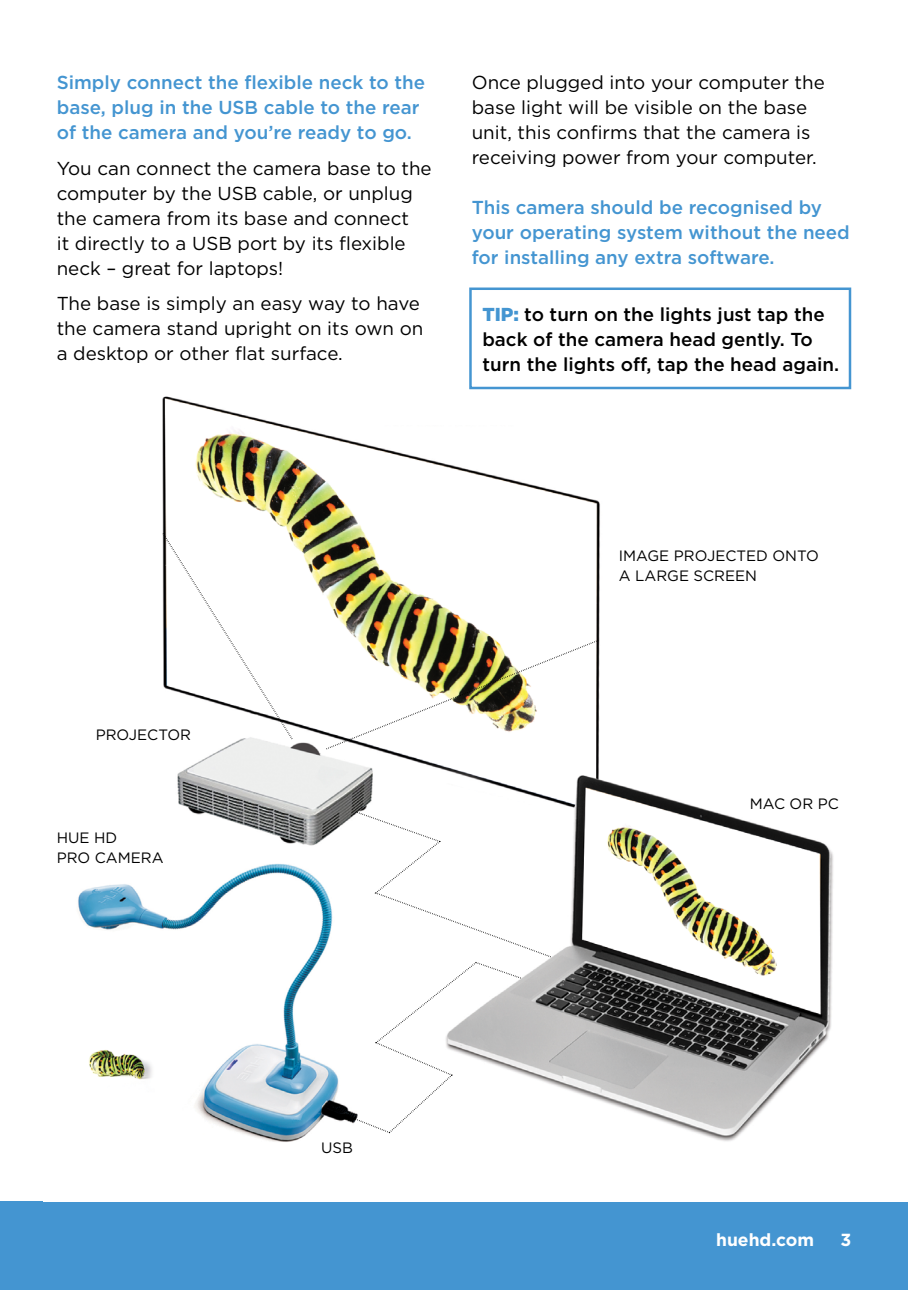
<style>
.page{position:relative;width:908px;height:1290px;background:#fff}
.page>*{position:absolute;margin:0;border:0;box-sizing:border-box;transform-origin:0 0}
.t1{font:18.75px/25px "Gotham";color:#000}
.t2{font:500 18.75px/25px "Gotham";color:#4495d1}
.t3{font:500 18.75px/25px "Gotham";color:#000}
.t4{font:700 17.5px "Gotham";color:#fff}
.t5{font:15px/20px "Gotham";color:#000}
.s1{font-weight:900;color:#4495d1}
</style>
<div class="page">
<div style="left:0;top:1201px;width:907px;height:89px;background:#4495d1"></div>
<img style="left:78px;top:373px;width:774px;height:769px">
<svg style="left:341px;top:811px;width:211px;height:323px"></svg>
<div style="left:321px;top:1138px;width:44px;height:18px;background:#fff"></div>
<div style="left:618px;top:514px;width:232px;height:102px;background:#fff"></div>
<div style="left:749px;top:793px;width:103px;height:19px;background:#fff"></div>
<div style="left:469px;top:287px;width:381px;height:102px;border:2px solid #4495d1"></div>
<svg style="left:325px;top:639px;width:274px;height:111px"></svg>
<svg style="left:161px;top:532px;width:132px;height:208px"></svg>
<p class="t2" style="left:57px;top:70px;width:370px">Simply connect the flexible neck to the base, plug in the USB cable to the rear of the camera and you’re ready to go.</p>
<p class="t1" style="left:57px;top:155px;width:376px">You can connect the camera base to the computer by the USB cable, or unplug the camera from its base and connect<br>it directly to a USB port by its flexible neck – great for laptops!</p>
<p class="t1" style="left:57px;top:291px;width:368px">The base is simply an easy way to have the camera stand upright on its own on a desktop or other flat surface.</p>
<p class="t1" style="left:471px;top:69px;width:354px">Once plugged into your computer the base light will be visible on the base unit, this confirms that the camera is receiving power from your computer.</p>
<p class="t2" style="left:471px;top:194px;width:379px">This camera should be recognised by your operating system without the need for installing any extra software.</p>
<p class="t3" style="left:482px;top:301px;width:358px"><span class="s1">TIP:</span> to turn on the lights just tap the back of the camera head gently. To turn the lights off, tap the head again.</p>
<p class="t5" style="left:96px;top:724px;width:97px">PROJECTOR</p>
<p class="t5" style="left:57px;top:828px;width:108px">HUE HD<br>PRO CAMERA</p>
<p class="t5" style="left:618px;top:545px;width:201px">IMAGE PROJECTED ONTO<br>A LARGE SCREEN</p>
<p class="t5" style="left:749px;top:793px;width:91px">MAC OR PC</p>
<p class="t5" style="left:321px;top:1137px;width:33px">USB</p>
<p class="t4" style="left:715px;top:1228px;width:99px">huehd.com</p>
<p class="t4" style="left:840px;top:1228px;width:12px">3</p>
</div>
